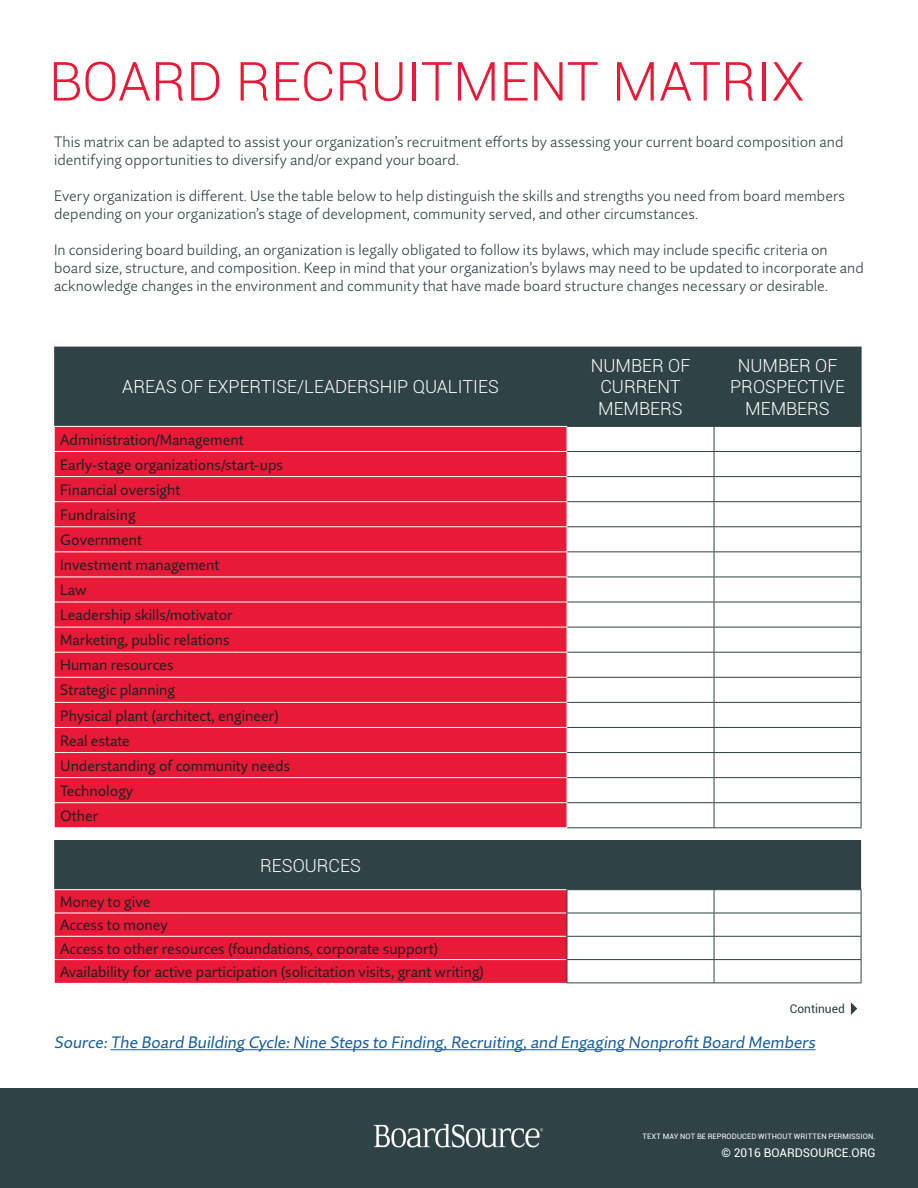
<style>
.page{position:relative;width:918px;height:1188px;background:#fff}
.page>*{position:absolute;margin:0;border:0;box-sizing:border-box;transform-origin:0 0}
.t1{font:300 54px "Roboto";color:#e91938}
.t2{font:300 18px/21.6px "Roboto";color:#fff;text-align:center}
.t3{font:16.5px "Quire Sans Pro";color:#175d9e}
.t4{font:300 15px/18px "Quire Sans Pro";letter-spacing:.005em;color:#2f4246}
.t5{font:15px "Quire Sans Pro";color:#231f20}
.t6{font:12px "Roboto";color:#fff}
.t7{font:12px "Roboto";color:#2f4246}
.t8{font:7.5px "Roboto";letter-spacing:.015em;color:#fff}
</style>
<div class="page">
<div style="left:0;top:1088px;width:918px;height:100px;background:#2f4246"></div>
<img style="left:374px;top:1124px;width:170px;height:23px">
<div style="left:54px;top:347px;width:807px;height:542px;background:#2f4246"></div>
<div style="left:55px;top:890px;width:512px;height:93px;background:#e91938"></div>
<hr style="left:54px;top:426px;width:513px;height:1px;background:#fff">
<hr style="left:567px;top:426px;width:147px;height:1px;background:#2f4246">
<hr style="left:714px;top:426px;width:147px;height:1px;background:#2f4246">
<hr style="left:861px;top:347px;width:1px;height:79px;background:#2f4246">
<svg style="left:54px;top:427px;width:808px;height:413px"></svg>
<hr style="left:54px;top:913px;width:513px;height:1px;background:#fff">
<hr style="left:54px;top:936px;width:513px;height:1px;background:#fff">
<hr style="left:54px;top:959px;width:513px;height:1px;background:#fff">
<svg style="left:54px;top:890px;width:1px;height:93px"></svg>
<hr style="left:567px;top:889px;width:147px;height:1px;background:#2f4246">
<hr style="left:714px;top:889px;width:147px;height:1px;background:#2f4246">
<hr style="left:567px;top:913px;width:147px;height:1px;background:#2f4246">
<hr style="left:714px;top:913px;width:147px;height:1px;background:#2f4246">
<hr style="left:567px;top:936px;width:147px;height:1px;background:#2f4246">
<hr style="left:714px;top:936px;width:147px;height:1px;background:#2f4246">
<svg style="left:567px;top:890px;width:1px;height:93px"></svg>
<svg style="left:714px;top:890px;width:1px;height:93px"></svg>
<hr style="left:567px;top:959px;width:147px;height:1px;background:#2f4246">
<hr style="left:714px;top:959px;width:147px;height:1px;background:#2f4246">
<svg style="left:861px;top:890px;width:1px;height:93px"></svg>
<hr style="left:567px;top:983px;width:147px;height:1px;background:#2f4246">
<hr style="left:714px;top:983px;width:147px;height:1px;background:#2f4246">
<svg style="left:851px;top:1002px;width:6px;height:13px"></svg>
<hr style="left:111px;top:1049px;width:704px;height:1px;background:#175d9e">
<p class="t1" style="left:49px;top:44px;width:757px">BOARD RECRUITMENT MATRIX</p>
<p class="t4" style="left:54px;top:132px;width:791px">This matrix can be adapted to assist your organization’s recruitment efforts by assessing your current board composition and identifying opportunities to diversify and/or expand your board.</p>
<p class="t4" style="left:54px;top:186px;width:793px">Every organization is different. Use the table below to help distinguish the skills and strengths you need from board members depending on your organization’s stage of development, community served, and other circumstances.</p>
<p class="t4" style="left:54px;top:240px;width:811px">In considering board building, an organization is legally obligated to follow its bylaws, which may include specific criteria on board size, structure, and composition. Keep in mind that your organization’s bylaws may need to be updated to incorporate and acknowledge changes in the environment and community that have made board structure changes necessary or desirable.</p>
<p class="t2" style="left:122px;top:375px;width:378px">AREAS OF EXPERTISE/LEADERSHIP QUALITIES</p>
<p class="t5" style="left:60px;top:430px;width:185px">Administration/Management</p>
<p class="t5" style="left:60px;top:455px;width:224px">Early-stage organizations/start-ups</p>
<p class="t5" style="left:60px;top:480px;width:122px">Financial oversight</p>
<p class="t5" style="left:60px;top:505px;width:77px">Fundraising</p>
<p class="t5" style="left:60px;top:530px;width:83px">Government</p>
<p class="t5" style="left:60px;top:555px;width:161px">Investment management</p>
<p class="t5" style="left:60px;top:580px;width:28px">Law</p>
<p class="t5" style="left:60px;top:606px;width:174px">Leadership skills/motivator</p>
<p class="t5" style="left:60px;top:631px;width:171px">Marketing, public relations</p>
<p class="t5" style="left:60px;top:656px;width:115px">Human resources</p>
<p class="t5" style="left:60px;top:681px;width:116px">Strategic planning</p>
<p class="t5" style="left:60px;top:706px;width:220px">Physical plant (architect, engineer)</p>
<p class="t5" style="left:60px;top:731px;width:71px">Real estate</p>
<p class="t5" style="left:60px;top:756px;width:232px">Understanding of community needs</p>
<p class="t5" style="left:60px;top:781px;width:75px">Technology</p>
<p class="t5" style="left:60px;top:806px;width:40px">Other</p>
<p class="t2" style="left:260px;top:854px;width:102px">RESOURCES</p>
<p class="t5" style="left:60px;top:892px;width:92px">Money to give</p>
<p class="t5" style="left:60px;top:916px;width:109px">Access to money</p>
<p class="t5" style="left:60px;top:939px;width:380px">Access to other resources (foundations, corporate support)</p>
<p class="t5" style="left:60px;top:962px;width:425px">Availability for active participation (solicitation visits, grant writing)</p>
<p class="t2" style="left:591px;top:354px;width:101px">NUMBER OF<br>CURRENT<br>MEMBERS</p>
<p class="t2" style="left:730px;top:354px;width:116px">NUMBER OF<br>PROSPECTIVE<br>MEMBERS</p>
<p class="t7" style="left:790px;top:1000px;width:57px">Continued</p>
<p class="t3" style="left:54px;top:1032px;width:766px">Source:The Board Building Cycle:Nine Steps to Finding,Recruiting,and Engaging NonprofitBoard Members</p>
<p class="t8" style="left:642px;top:1132px;width:235px">TEXT MAY NOT BE REPRODUCED WITHOUT WRITTEN PERMISSION.</p>
<p class="t6" style="left:721px;top:1145px;width:156px">© 2016 BOARDSOURCE.ORG</p>
</div>
